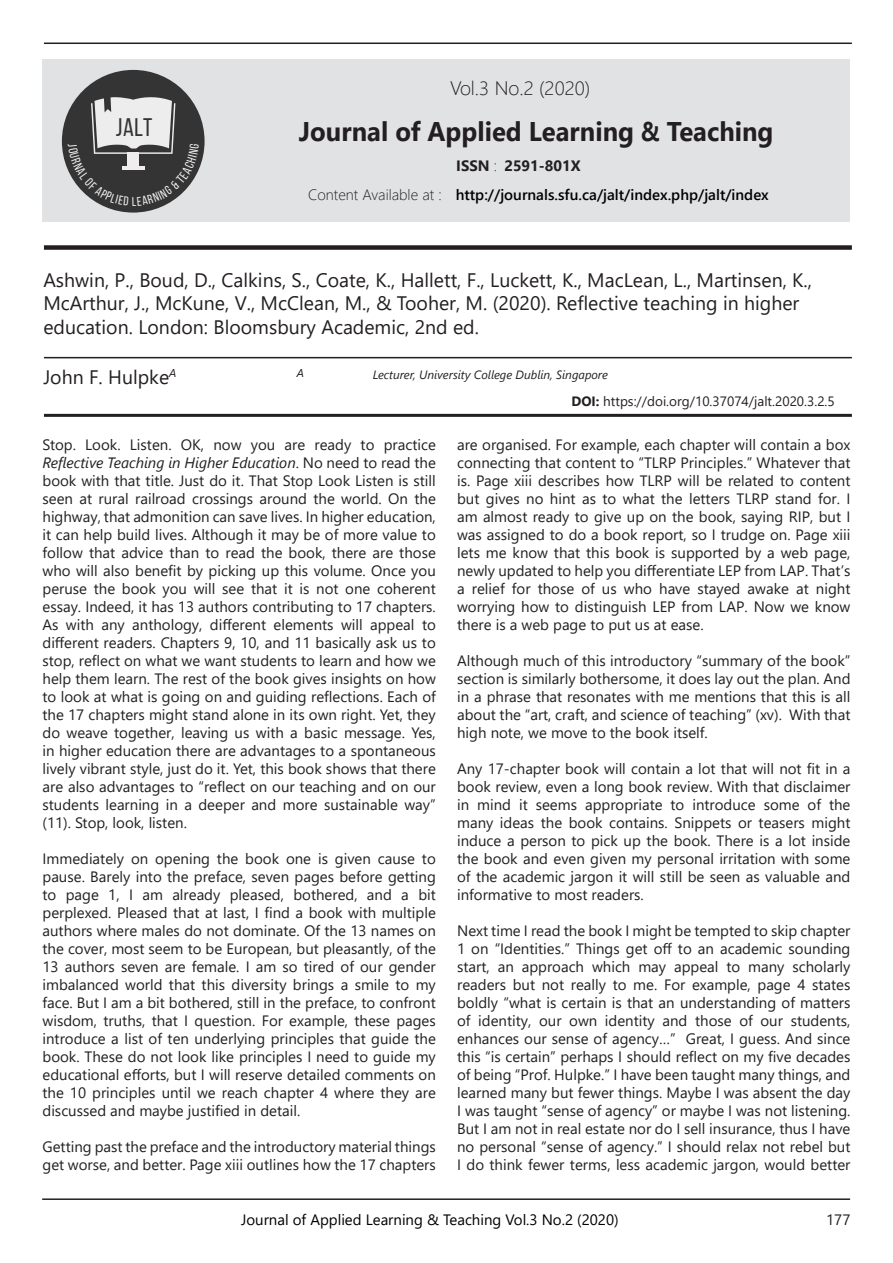
<style>
.page{position:relative;width:893px;height:1263px;background:#fff}
.page>*{position:absolute;margin:0;border:0;box-sizing:border-box;transform-origin:0 0}
.t1{font:700 27px "Segoe UI";color:#231f20;scale:.95 1}
.t2{font:25.5px "Bebas Neue";color:#343434}
.t3{font:19.5px/23.4px "Segoe UI";color:#231f20}
.t4{font:300 19.5px "Segoe UI";color:#231f20}
.t5{font:15px/18px "Segoe UI";color:#231f20;text-align:justify}
.t6{font:600 15px "Segoe UI";color:#000}
.t7{font:15px "Segoe UI";color:#000}
.t8{font:300 15px "Segoe UI";color:#231f20}
.t9{font:700 15px "Segoe UI";color:#231f20}
.t10{font:13.5px "Segoe UI";color:#231f20}
.t11{font:italic 12px "Segoe UI";color:#231f20}
.t12{font:italic 11.4px "Segoe UI";color:#231f20}
.s1{font-weight:300}
.s2{font-style:italic}
.s3{font-weight:700}
</style>
<div class="page">
<hr style="left:42px;top:1198px;width:808px;height:2px;background:#231f20">
<hr style="left:44px;top:357px;width:808px;height:1px;background:#231f20">
<hr style="left:44px;top:414px;width:808px;height:3px;background:#231f20">
<div style="left:44px;top:245px;width:808px;height:5px;background:#231f20"></div>
<hr style="left:44px;top:43px;width:808px;height:1px;background:#231f20">
<div style="left:43px;top:59px;width:807px;height:163px;background:#e1e2e4"></div>
<div style="left:62px;top:70px;width:143px;height:143px;background:#343434;border-radius:50%"></div>
<svg style="left:68px;top:96px;width:131px;height:110px"></svg>
<p class="t2" style="left:116px;top:113px;width:38px">JALT</p>
<p class="t4" style="left:450px;top:69px;width:142px">Vol.3 No.2 (2020)</p>
<p class="t1" style="left:299px;top:105px;width:501px">Journal of Applied Learning &amp; Teaching</p>
<p class="t8" style="left:308px;top:180px;width:135px">Content Available at :</p>
<p class="t9" style="left:456px;top:151px;width:42px">ISSN <span class="s1">:</span></p>
<p class="t9" style="left:504px;top:151px;width:78px">2591-801X</p>
<p class="t6" style="left:456px;top:180px;width:315px">http://journals.sfu.ca/jalt/index.php/jalt/index</p>
<p class="t3" style="left:43px;top:267px;width:770px">Ashwin, P., Boud, D., Calkins, S., Coate, K., Hallett, F., Luckett, K., MacLean, L., Martinsen, K.,<br>McArthur, J., McKune, V., McClean, M., &amp; Tooher, M. (2020). Reflective teaching in higher education. London: Bloomsbury Academic, 2nd ed.</p>
<p class="t3" style="left:43px;top:364px;width:135px">John F. Hulpke<sup>A</sup></p>
<p class="t12" style="left:297px;top:363px;width:9px">A</p>
<p class="t11" style="left:373px;top:363px;width:237px">Lecturer, University College Dublin, Singapore</p>
<p class="t5" style="left:43px;top:434px;width:395px">Stop. Look. Listen. OK, now you are ready to practice <span class="s2">Reflective Teaching in Higher Education</span>. No need to read the book with that title. Just do it. That Stop Look Listen is still seen at rural railroad crossings around the world. On the highway, that admonition can save lives. In higher education, it can help build lives. Although it may be of more value to follow that advice than to read the book, there are those who will also benefit by picking up this volume. Once you peruse the book you will see that it is not one coherent essay. Indeed, it has 13 authors contributing to 17 chapters.<br>As with any anthology, different elements will appeal to different readers. Chapters 9, 10, and 11 basically ask us to stop, reflect on what we want students to learn and how we help them learn. The rest of the book gives insights on how to look at what is going on and guiding reflections. Each of the 17 chapters might stand alone in its own right. Yet, they do weave together, leaving us with a basic message. Yes, in higher education there are advantages to a spontaneous lively vibrant style, just do it. Yet, this book shows that there are also advantages to “reflect on our teaching and on our students learning in a deeper and more sustainable way” (11). Stop, look, listen.</p>
<p class="t5" style="left:43px;top:848px;width:395px">Immediately on opening the book one is given cause to pause. Barely into the preface, seven pages before getting to page 1, I am already pleased, bothered, and a bit perplexed. Pleased that at last, I find a book with multiple authors where males do not dominate. Of the 13 names on the cover, most seem to be European, but pleasantly, of the 13 authors seven are female. I am so tired of our gender imbalanced world that this diversity brings a smile to my face. But I am a bit bothered, still in the preface, to confront wisdom, truths, that I question. For example, these pages introduce a list of ten underlying principles that guide the book. These do not look like principles I need to guide my educational efforts, but I will reserve detailed comments on the 10 principles until we reach chapter 4 where they are discussed and maybe justified in detail.</p>
<p class="t5" style="left:43px;top:1136px;width:395px">Getting past the preface and the introductory material things get worse, and better. Page xiii outlines how the 17 chapters</p>
<p class="t10" style="left:571px;top:388px;width:265px"><span class="s3">DOI:</span> https://doi.org/10.37074/jalt.2020.3.2.5</p>
<p class="t5" style="left:457px;top:434px;width:395px">are organised. For example, each chapter will contain a box connecting that content to “TLRP Principles.” Whatever that is. Page xiii describes how TLRP will be related to content but gives no hint as to what the letters TLRP stand for. I am almost ready to give up on the book, saying RIP, but I was assigned to do a book report, so I trudge on. Page xiii lets me know that this book is supported by a web page, newly updated to help you differentiate LEP from LAP. That’s a relief for those of us who have stayed awake at night worrying how to distinguish LEP from LAP. Now we know there is a web page to put us at ease.</p>
<p class="t5" style="left:457px;top:650px;width:395px">Although much of this introductory “summary of the book” section is similarly bothersome, it does lay out the plan. And in a phrase that resonates with me mentions that this is all about the “art, craft, and science of teaching” (xv). With that high note, we move to the book itself.</p>
<p class="t5" style="left:457px;top:758px;width:395px">Any 17-chapter book will contain a lot that will not fit in a book review, even a long book review. With that disclaimer in mind it seems appropriate to introduce some of the many ideas the book contains. Snippets or teasers might induce a person to pick up the book. There is a lot inside the book and even given my personal irritation with some of the academic jargon it will still be seen as valuable and informative to most readers.</p>
<p class="t5" style="left:457px;top:920px;width:395px">Next time I read the book I might be tempted to skip chapter 1 on “Identities.” Things get off to an academic sounding start, an approach which may appeal to many scholarly readers but not really to me. For example, page 4 states boldly “what is certain is that an understanding of matters of identity, our own identity and those of our students, enhances our sense of agency…” Great, I guess. And since this “is certain” perhaps I should reflect on my five decades of being “Prof. Hulpke.” I have been taught many things, and learned many but fewer things. Maybe I was absent the day I was taught “sense of agency” or maybe I was not listening.<br>But I am not in real estate nor do I sell insurance, thus I have no personal “sense of agency.” I should relax not rebel but I do think fewer terms, less academic jargon, would better</p>
<p class="t7" style="left:241px;top:1206px;width:379px">Journal of Applied Learning &amp; Teaching Vol.3 No.2 (2020)</p>
<p class="t5" style="left:826px;top:1209px;width:26px">177</p>
</div>
